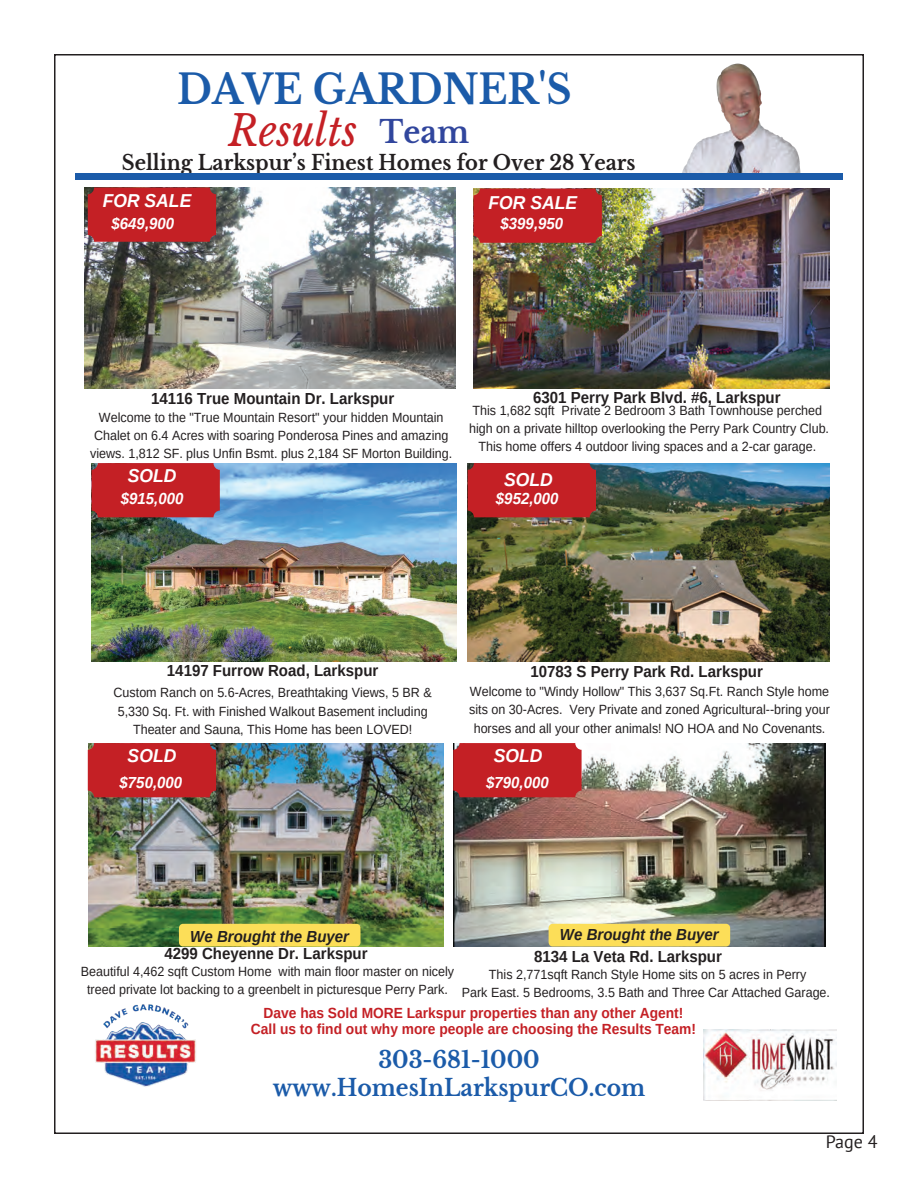
<style>
.page{position:relative;width:918px;height:1188px;background:#fff}
.page>*{position:absolute;margin:0;border:0;box-sizing:border-box;transform-origin:0 0}
.t1{font:italic 42.15px "Libre Baskerville";color:#c42025;scale:.94 1}
.t2{font:700 40.5px "Libre Baskerville";color:#1b5ba9;scale:.94 1}
.t3{font:700 23.25px/28px "Libre Baskerville";color:#1b5ba9;text-align:center;scale:.94 1}
.t4{font:700 20.7px "Libre Baskerville";color:#231f20;scale:.94 1}
.t5{font:italic 700 18.6px "Arimo";color:#fff;scale:.94 1}
.t6{font:18px "PT Sans";color:#231f20}
.t7{font:700 16.05px "Arimo";color:#231f20;scale:.94 1}
.t8{font:italic 700 16.05px "Arimo";color:#fff;scale:.94 1}
.t9{font:italic 700 16.05px "Arimo";color:#231f20;scale:.94 1}
.t10{font:700 14.7px/15.9px "Arimo";color:#c42025;text-align:center;scale:.94 1}
.t11{font:13.35px/18px "Arimo";color:#231f20;text-align:center;scale:.94 1}
.s1{font-weight:700;font-style:normal;font-size:30.9px;color:#31469d}
</style>
<div class="page">
<img style="left:682px;top:63px;width:119px;height:110px">
<img style="left:91px;top:463px;width:365px;height:198px">
<img style="left:95px;top:1004px;width:101px;height:83px">
<div style="left:75px;top:173px;width:768px;height:7px;background:#1b5ba9"></div>
<div style="left:91px;top:463px;width:129px;height:54px;background:#c42025;border-radius:7px"></div>
<img style="left:468px;top:463px;width:362px;height:198px">
<div style="left:468px;top:463px;width:128px;height:54px;background:#c42025;border-radius:7px"></div>
<img style="left:85px;top:188px;width:370px;height:201px">
<div style="left:88px;top:188px;width:128px;height:54px;background:#c42025;border-radius:7px"></div>
<img style="left:453px;top:743px;width:373px;height:203px">
<div style="left:453px;top:743px;width:129px;height:54px;background:#c42025;border-radius:7px"></div>
<div style="left:549px;top:924px;width:181px;height:22px;background:#fcde58;border-radius:4px"></div>
<img style="left:89px;top:743px;width:354px;height:203px">
<div style="left:88px;top:743px;width:128px;height:54px;background:#c42025;border-radius:7px"></div>
<div style="left:179px;top:924px;width:182px;height:22px;background:#fcde58;border-radius:4px"></div>
<img style="left:474px;top:189px;width:356px;height:200px">
<div style="left:474px;top:189px;width:128px;height:54px;background:#c42025;border-radius:7px"></div>
<img style="left:703px;top:1030px;width:134px;height:71px">
<h2 class="t2" style="left:177px;top:65px;width:421px">DAVE GARDNER'S</h2>
<h1 class="t1" style="left:229px;top:105px;width:258px">Results <span class="s1">Team</span></h1>
<h3 class="t4" style="left:122px;top:150px;width:548px">Selling Larkspur’s Finest Homes for Over 28 Years</h3>
<h3 class="t5" style="left:103px;top:188px;width:96px">FOR SALE</h3>
<p class="t8" style="left:112px;top:212px;width:68px">$649,900</p>
<h3 class="t5" style="left:488px;top:190px;width:96px">FOR SALE</h3>
<p class="t8" style="left:501px;top:213px;width:68px">$399,950</p>
<p class="t7" style="left:151px;top:387px;width:260px">14116 True Mountain Dr. Larkspur</p>
<p class="t11" style="left:90px;top:409px;width:387px">Welcome to the "True Mountain Resort" your hidden Mountain<br>Chalet on 6.4 Acres with soaring Ponderosa Pines and amazing views. 1,812 SF. plus Unfin Bsmt. plus 2,184 SF Morton Building.</p>
<h3 class="t5" style="left:128px;top:463px;width:53px">SOLD</h3>
<p class="t8" style="left:121px;top:488px;width:68px">$915,000</p>
<p class="t7" style="left:533px;top:387px;width:265px">6301 Perry Park Blvd. #6, Larkspur</p>
<p class="t11" style="left:469px;top:402px;width:385px">This 1,682 sqft Private 2 Bedroom 3 Bath Townhouse perched high on a private hilltop overlooking the Perry Park Country Club.<br>This home offers 4 outdoor living spaces and a 2-car garage.</p>
<h3 class="t5" style="left:504px;top:466px;width:53px">SOLD</h3>
<p class="t8" style="left:496px;top:488px;width:68px">$952,000</p>
<p class="t7" style="left:167px;top:660px;width:226px">14197 Furrow Road, Larkspur</p>
<p class="t11" style="left:114px;top:683px;width:340px;line-height:18.6px">Custom Ranch on 5.6-Acres, Breathtaking Views, 5 BR &amp;<br>5,330 Sq. Ft. with Finished Walkout Basement including<br>Theater and Sauna, This Home has been LOVED!</p>
<p class="t7" style="left:531px;top:660px;width:249px">10783 S Perry Park Rd. Larkspur</p>
<p class="t11" style="left:469px;top:682px;width:385px;line-height:18.6px">Welcome to "Windy Hollow" This 3,637 Sq.Ft. Ranch Style home sits on 30-Acres. Very Private and zoned Agricultural--bring your horses and all your other animals! NO HOA and No Covenants.</p>
<h3 class="t5" style="left:128px;top:743px;width:53px">SOLD</h3>
<h3 class="t5" style="left:494px;top:743px;width:53px">SOLD</h3>
<p class="t8" style="left:120px;top:771px;width:68px">$750,000</p>
<p class="t8" style="left:486px;top:771px;width:68px">$790,000</p>
<p class="t9" style="left:560px;top:923px;width:170px">We Brought the Buyer</p>
<p class="t9" style="left:190px;top:925px;width:170px">We Brought the Buyer</p>
<p class="t7" style="left:164px;top:943px;width:218px">4299 Cheyenne Dr. Larkspur</p>
<p class="t7" style="left:534px;top:945px;width:201px">8134 La Veta Rd. Larkspur</p>
<p class="t11" style="left:81px;top:962px;width:399px">Beautiful 4,462 sqft Custom Home with main floor master on nicely treed private lot backing to a greenbelt in picturesque Perry Park.</p>
<p class="t11" style="left:462px;top:966px;width:393px;line-height:17.5px">This 2,771sqft Ranch Style Home sits on 5 acres in Perry<br>Park East. 5 Bedrooms, 3.5 Bath and Three Car Attached Garage.</p>
<p class="t10" style="left:251px;top:1005px;width:475px">Dave has Sold MORE Larkspur properties than any other Agent!<br>Call us to find out why more people are choosing the Results Team!</p>
<h3 class="t3" style="left:273px;top:1045px;width:398px">303-681-1000 www.HomesInLarkspurCO.com</h3>
<h3 class="t6" style="left:826px;top:1130px;width:53px">Page 4</h3>
</div>
